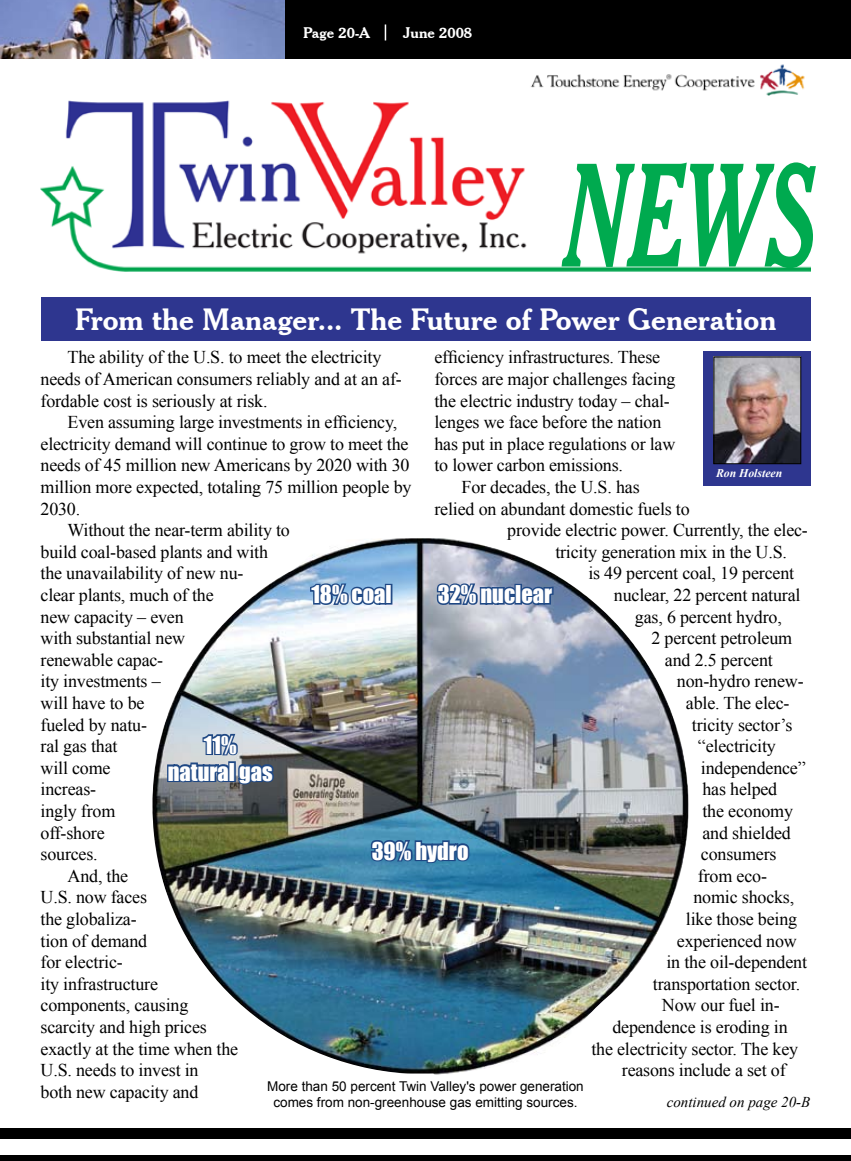
<style>
.page{position:relative;width:851px;height:1161px;background:#fff}
.page>*{position:absolute;margin:0;border:0;box-sizing:border-box;transform-origin:0 0}
.t1{font:italic 700 142.2px "Cheltenham BT";color:#00aa4f;scale:.63 1}
.t2{font:700 30px "Cheltenham BT";color:#fff}
.t3{font:22.5px/27px "Impact";color:#fff;text-align:center}
.t4{font:18px/21.6px "Times New Roman";letter-spacing:-.01em;color:#000}
.t5{font:italic 15px "Times New Roman";color:#000}
.t6{font:700 15px "Cheltenham BT";color:#fff}
.t7{font:13.5px/16.2px "Arial";color:#000;text-align:center}
.t8{font:italic 700 11.7px "Times New Roman";color:#fff}
</style>
<div class="page">
<img style="left:0;top:0;width:285px;height:59px">
<div style="left:285px;top:0;width:565px;height:58px;background:#000"></div>
<div style="left:1px;top:1156px;width:849px;height:5px;background:#000"></div>
<div style="left:0;top:1128px;width:850px;height:11px;background:#000"></div>
<img style="left:40px;top:64px;width:770px;height:208px">
<svg style="left:384px;top:24px;width:2px;height:16px"></svg>
<div style="left:702px;top:351px;width:108px;height:134px;background:#2e368f"></div>
<img style="left:715px;top:359px;width:84px;height:103px">
<div style="left:713px;top:357px;width:88px;height:107px;border:1px solid #000"></div>
<div style="left:40px;top:297px;width:770px;height:44px;background:#2e368f"></div>
<img style="left:152px;top:538px;width:537px;height:537px">
<svg style="left:308px;top:581px;width:80px;height:26px"></svg>
<div style="left:385px;top:584px;width:7px;height:21px;border:3px solid #1f4884"></div>
<svg style="left:434px;top:581px;width:121px;height:26px"></svg>
<svg style="left:368px;top:838px;width:103px;height:44px"></svg>
<svg style="left:166px;top:731px;width:110px;height:56px"></svg>
<p class="t6" style="left:303px;top:23px;width:68px">Page 20-A</p>
<p class="t6" style="left:403px;top:23px;width:70px">June 2008</p>
<h1 class="t1" style="left:566px;top:122px;width:403px">NEWS</h1>
<h2 class="t2" style="left:75px;top:301px;width:703px">From the Manager... The Future of Power Generation</h2>
<p class="t4" style="left:434px;top:346px;width:227px">efficiency infrastructures. These</p>
<p class="t4" style="left:434px;top:368px;width:242px">forces are major challenges facing</p>
<p class="t4" style="left:434px;top:390px;width:237px">the electric industry today – chal-</p>
<p class="t4" style="left:434px;top:411px;width:228px">lenges we face before the nation</p>
<p class="t4" style="left:434px;top:433px;width:242px">has put in place regulations or law</p>
<p class="t4" style="left:434px;top:454px;width:190px">to lower carbon emissions.</p>
<p class="t4" style="left:461px;top:476px;width:180px">For decades, the U.S. has</p>
<p class="t4" style="left:434px;top:498px;width:257px">relied on abundant domestic fuels to</p>
<p class="t4" style="left:507px;top:519px;width:302px">provide electric power. Currently, the elec-</p>
<p class="t4" style="left:555px;top:541px;width:233px">tricity generation mix in the U.S.</p>
<p class="t4" style="left:588px;top:562px;width:207px">is 49 percent coal, 19 percent</p>
<p class="t4" style="left:614px;top:584px;width:188px">nuclear, 22 percent natural</p>
<p class="t4" style="left:635px;top:606px;width:148px">gas, 6 percent hydro,</p>
<p class="t4" style="left:651px;top:627px;width:142px">2 percent petroleum</p>
<p class="t4" style="left:665px;top:649px;width:109px">and 2.5 percent</p>
<p class="t4" style="left:677px;top:670px;width:128px">non-hydro renew-</p>
<p class="t4" style="left:686px;top:692px;width:105px">able. The elec-</p>
<p class="t4" style="left:692px;top:714px;width:102px">tricity sector’s</p>
<p class="t4" style="left:698px;top:735px;width:79px">“electricity</p>
<p class="t4" style="left:701px;top:757px;width:106px">independence”</p>
<p class="t4" style="left:702px;top:778px;width:76px">has helped</p>
<p class="t4" style="left:702px;top:800px;width:92px">the economy</p>
<p class="t4" style="left:702px;top:822px;width:90px">and shielded</p>
<p class="t4" style="left:701px;top:843px;width:77px">consumers</p>
<p class="t4" style="left:698px;top:865px;width:71px">from eco-</p>
<p class="t4" style="left:693px;top:886px;width:102px">nomic shocks,</p>
<p class="t4" style="left:686px;top:908px;width:113px">like those being</p>
<p class="t4" style="left:677px;top:930px;width:121px">experienced now</p>
<p class="t4" style="left:666px;top:951px;width:142px">in the oil-dependent</p>
<p class="t4" style="left:653px;top:973px;width:149px">transportation sector.</p>
<p class="t4" style="left:662px;top:994px;width:119px">Now our fuel in-</p>
<p class="t4" style="left:612px;top:1016px;width:177px">dependence is eroding in</p>
<p class="t4" style="left:591px;top:1038px;width:208px">the electricity sector. The key</p>
<p class="t4" style="left:621px;top:1059px;width:165px">reasons include a set of</p>
<p class="t4" style="left:40px;top:346px;width:363px;text-indent:27px">The ability of the U.S. to meet the electricity needs of American consumers reliably and at an af&shy;fordable cost is seriously at risk.</p>
<p class="t4" style="left:68px;top:411px;width:331px">Even assuming large investments in efficiency,</p>
<p class="t4" style="left:40px;top:433px;width:369px">electricity demand will continue to grow to meet the</p>
<p class="t4" style="left:40px;top:454px;width:370px">needs of 45 million new Americans by 2020 with 30</p>
<p class="t4" style="left:40px;top:476px;width:372px">million more expected, totaling 75 million people by</p>
<p class="t4" style="left:40px;top:498px;width:41px">2030.</p>
<p class="t4" style="left:68px;top:519px;width:224px">Without the near-term ability to</p>
<p class="t4" style="left:40px;top:541px;width:229px">build coal-based plants and with</p>
<p class="t4" style="left:40px;top:562px;width:204px">the unavailability of new nu-</p>
<p class="t4" style="left:40px;top:584px;width:175px">clear plants, much of the</p>
<p class="t4" style="left:40px;top:606px;width:145px">new capacity – even</p>
<p class="t4" style="left:40px;top:627px;width:146px">with substantial new</p>
<p class="t4" style="left:40px;top:649px;width:124px">renewable capac-</p>
<p class="t4" style="left:40px;top:670px;width:122px">ity investments –</p>
<p class="t4" style="left:40px;top:692px;width:105px">will have to be</p>
<p class="t4" style="left:40px;top:714px;width:108px">fueled by natu-</p>
<p class="t4" style="left:40px;top:735px;width:79px">ral gas that</p>
<p class="t4" style="left:40px;top:757px;width:72px">will come</p>
<p class="t4" style="left:40px;top:778px;width:57px">increas-</p>
<p class="t4" style="left:40px;top:800px;width:76px">ingly from</p>
<p class="t4" style="left:40px;top:822px;width:66px">off-shore</p>
<p class="t4" style="left:40px;top:843px;width:59px">sources.</p>
<p class="t4" style="left:68px;top:865px;width:62px">And, the</p>
<p class="t4" style="left:40px;top:886px;width:108px">U.S. now faces</p>
<p class="t4" style="left:40px;top:908px;width:98px">the globaliza-</p>
<p class="t4" style="left:40px;top:930px;width:108px">tion of demand</p>
<p class="t4" style="left:40px;top:951px;width:84px">for electric-</p>
<p class="t4" style="left:40px;top:973px;width:119px">ity infrastructure</p>
<p class="t4" style="left:40px;top:994px;width:149px">components, causing</p>
<p class="t4" style="left:40px;top:1016px;width:168px">scarcity and high prices</p>
<p class="t4" style="left:40px;top:1038px;width:199px">exactly at the time when the</p>
<p class="t4" style="left:40px;top:1059px;width:160px">U.S. needs to invest in</p>
<p class="t4" style="left:40px;top:1081px;width:159px">both new capacity and</p>
<p class="t8" style="left:716px;top:465px;width:68px">Ron Holsteen</p>
<p class="t3" style="left:311px;top:580px;width:82px">18% coal</p>
<p class="t3" style="left:437px;top:580px;width:116px">32% nuclear</p>
<p class="t3" style="left:168px;top:731px;width:106px">11% natural gas</p>
<p class="t3" style="left:371px;top:837px;width:98px">39% hydro</p>
<p class="t7" style="left:267px;top:1078px;width:318px">More than 50 percent Twin Valley's power generation comes from non-greenhouse gas emitting sources.</p>
<p class="t5" style="left:666px;top:1092px;width:145px">continued on page 20-B</p>
</div>
